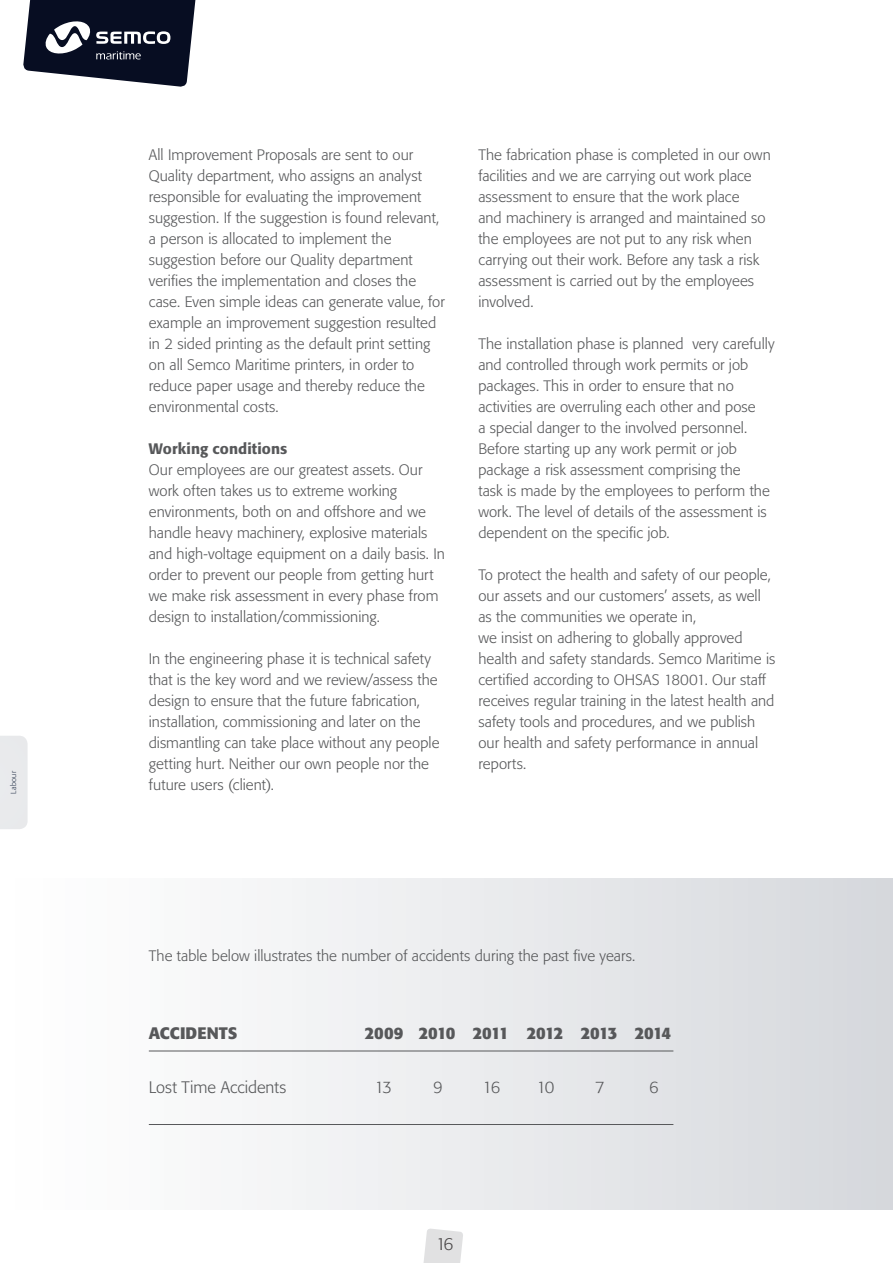
<style>
.page{position:relative;width:893px;height:1263px;background:#fff}
.page>*{position:absolute;margin:0;border:0;box-sizing:border-box;transform-origin:0 0}
.t1{font:300 17.25px "Formata BQ";color:#231f20}
.t2{font:300 16.5px "Formata BQ";color:#57585a}
.t3{font:700 16.5px "Formata BQ";letter-spacing:-.045em;color:#57585a}
.t4{font:700 16.5px "Formata BQ";letter-spacing:-.01em;color:#57585a}
.t5{font:300 15px/21px "Formata BQ";color:#57585a}
.t6{font:500 15px "Formata BQ";letter-spacing:.005em;color:#57585a}
.t7{font:300 7.5px "Formata BQ";letter-spacing:.02em;color:#28354b}
</style>
<div class="page">
<svg style="left:23px;top:0;width:173px;height:87px"></svg>
<div style="left:0;top:736px;width:28px;height:93px;background:#e9eaec"></div>
<div style="left:0;top:878px;width:893px;height:332px;background:linear-gradient(to right,#fff,#d6d9dd)"></div>
<hr style="left:149px;top:1050px;width:524px;height:1px;background:#57585a">
<hr style="left:149px;top:1124px;width:524px;height:1px;background:#57585a">
<svg style="left:423px;top:1228px;width:40px;height:35px"></svg>
<p class="t7" style="left:9px;top:794px;width:24px;rotate:-90deg">Labour</p>
<p class="t5" style="left:149px;top:144px;width:297px">All Improvement Proposals are sent to our Quality department, who assigns an analyst responsible for evaluating the improvement suggestion. If the suggestion is found relevant, a person is allocated to implement the suggestion before our Quality department verifies the implementation and closes the case. Even simple ideas can generate value, for example an improvement suggestion resulted in 2 sided printing as the default print setting on all Semco Maritime printers, in order to reduce paper usage and thereby reduce the environmental costs.</p>
<p class="t6" style="left:149px;top:440px;width:140px">Working conditions</p>
<p class="t5" style="left:149px;top:459px;width:298px">Our employees are our greatest assets. Our work often takes us to extreme working environments, both on and offshore and we handle heavy machinery, explosive materials and high-voltage equipment on a daily basis. In order to prevent our people from getting hurt we make risk assessment in every phase from design to installation/commissioning.</p>
<p class="t5" style="left:149px;top:648px;width:292px">In the engineering phase it is technical safety that is the key word and we review/assess the design to ensure that the future fabrication, installation, commissioning and later on the dismantling can take place without any people getting hurt. Neither our own people nor the future users (client).</p>
<p class="t5" style="left:478px;top:144px;width:294px">The fabrication phase is completed in our own facilities and we are carrying out work place assessment to ensure that the work place<br>and machinery is arranged and maintained so the employees are not put to any risk when carrying out their work. Before any task a risk assessment is carried out by the employees involved.</p>
<p class="t5" style="left:478px;top:333px;width:298px">The installation phase is planned very carefully and controlled through work permits or job packages. This in order to ensure that no activities are overruling each other and pose<br>a special danger to the involved personnel.<br>Before starting up any work permit or job package a risk assessment comprising the<br>task is made by the employees to perform the work. The level of details of the assessment is dependent on the specific job.</p>
<p class="t5" style="left:478px;top:564px;width:298px">To protect the health and safety of our people, our assets and our customers’ assets, as well as the communities we operate in,<br>we insist on adhering to globally approved health and safety standards. Semco Maritime is certified according to OHSAS 18001. Our staff receives regular training in the latest health and safety tools and procedures, and we publish our health and safety performance in annual reports.</p>
<p class="t5" style="left:149px;top:945px;width:488px">The table below illustrates the number of accidents during the past five years.</p>
<p class="t4" style="left:149px;top:1023px;width:90px">ACCIDENTS</p>
<p class="t3" style="left:365px;top:1023px;width:308px">2009 2010 2011 2012 2013 2014</p>
<p class="t2" style="left:149px;top:1077px;width:139px">Lost Time Accidents</p>
<p class="t2" style="left:374px;top:1077px;width:19px">13</p>
<p class="t2" style="left:433px;top:1077px;width:11px">9</p>
<p class="t2" style="left:482px;top:1077px;width:19px">16</p>
<p class="t2" style="left:536px;top:1077px;width:20px">10</p>
<p class="t2" style="left:595px;top:1077px;width:11px">7</p>
<p class="t2" style="left:649px;top:1077px;width:11px">6</p>
<p class="t1" style="left:435px;top:1234px;width:20px">16</p>
</div>
